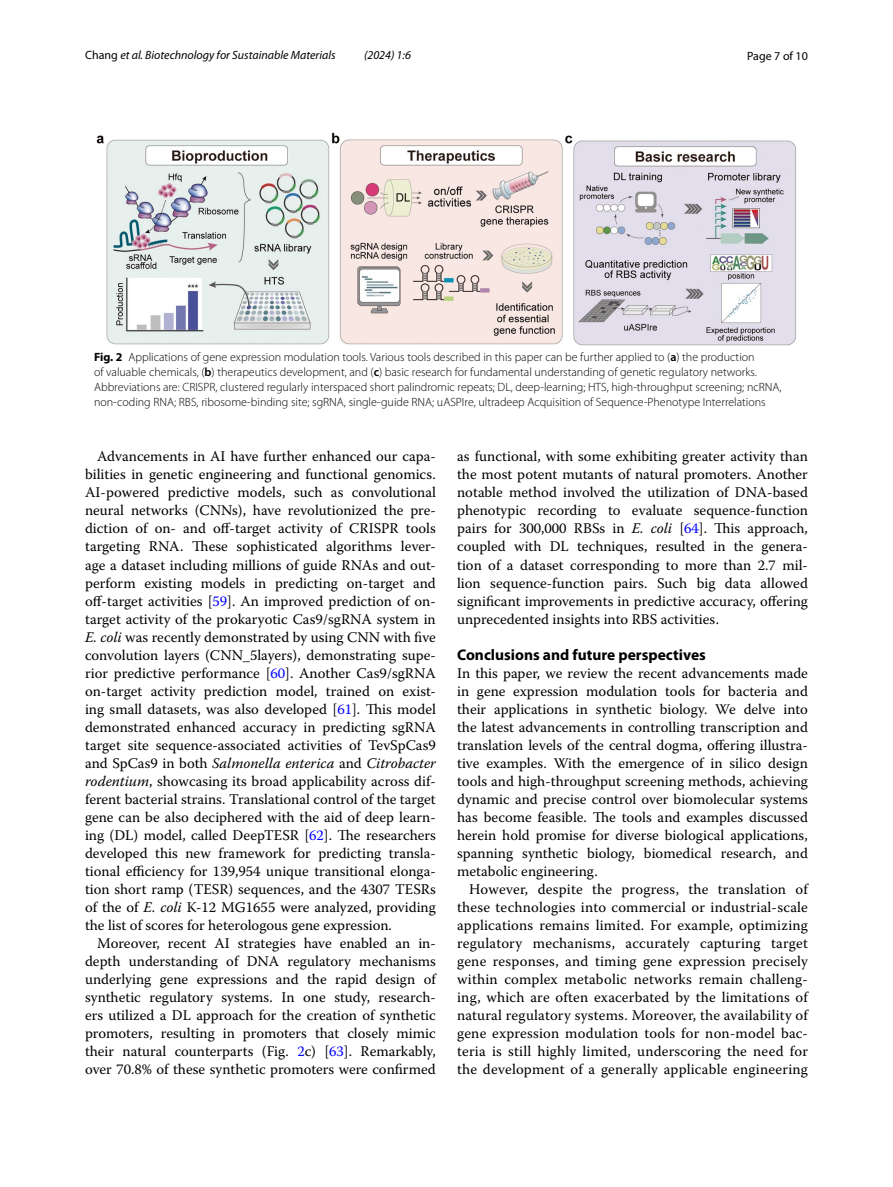
<style>
.page{position:relative;width:893px;height:1187px;background:#fff}
.page>*{position:absolute;margin:0;border:0;box-sizing:border-box;transform-origin:0 0}
.t1{font:700 15.45px "Myriad Pro";color:#000}
.t2{font:14.7px/18px "Warnock Pro";color:#000;text-align:justify}
.t3{font:300 12px/15px "Myriad Pro";color:#000}
.t4{font:italic 12px "Myriad Pro";color:#000}
.t5{font:12px "Myriad Pro";color:#000}
.s1{font-style:normal}
.s2{font-weight:700}
.s3{font-weight:600}
.s4{color:#00f}
.s5{font-style:italic}
</style>
<div class="page">
<img style="left:96px;top:133px;width:700px;height:212px">
<p class="t4" style="left:85px;top:48px;width:252px"><span class="s1">Chang</span> et al. Biotechnology for Sustainable Materials</p>
<p class="t4" style="left:364px;top:48px;width:48px">(2024) 1:6</p>
<p class="t5" style="left:747px;top:48px;width:62px">Page 7 of 10</p>
<p class="t3" style="left:94px;top:349px;width:689px"><span class="s2">Fig. 2</span> Applications of gene expression modulation tools. Various tools described in this paper can be further applied to (<span class="s3">a</span>) the production<br>of valuable chemicals, (<span class="s3">b</span>) therapeutics development, and (<span class="s3">c</span>) basic research for fundamental understanding of genetic regulatory networks.<br>Abbreviations are: CRISPR, clustered regularly interspaced short palindromic repeats; DL, deep-learning; HTS, high-throughput screening; ncRNA, non-coding RNA; RBS, ribosome-binding site; sgRNA, single-guide RNA; uASPIre, ultradeep Acquisition of Sequence-Phenotype Interrelations</p>
<p class="t2" style="left:85px;top:447px;width:352px;text-indent:12px">Advancements in AI have further enhanced our capa&shy;bilities in genetic engineering and functional genomics.<br>AI-powered predictive models, such as convolutional neural networks (CNNs), have revolutionized the pre&shy;diction of on- and off-target activity of CRISPR tools targeting RNA. These sophisticated algorithms lever&shy;age a dataset including millions of guide RNAs and out&shy;perform existing models in predicting on-target and off-target activities [<span class="s4">59</span>]. An improved prediction of on&shy;target activity of the prokaryotic Cas9/sgRNA system in <span class="s5">E. coli</span> was recently demonstrated by using CNN with five convolution layers (CNN_5layers), demonstrating supe&shy;rior predictive performance [<span class="s4">60</span>]. Another Cas9/sgRNA on-target activity prediction model, trained on exist&shy;ing small datasets, was also developed [<span class="s4">61</span>]. This model demonstrated enhanced accuracy in predicting sgRNA target site sequence-associated activities of TevSpCas9 and SpCas9 in both <span class="s5">Salmonella enterica</span> and <span class="s5">Citrobacter rodentium</span>, showcasing its broad applicability across dif&shy;ferent bacterial strains. Translational control of the target gene can be also deciphered with the aid of deep learn&shy;ing (DL) model, called DeepTESR [<span class="s4">62</span>]. The researchers developed this new framework for predicting transla&shy;tional efficiency for 139,954 unique transitional elonga&shy;tion short ramp (TESR) sequences, and the 4307 TESRs of the of <span class="s5">E. coli</span> K-12 MG1655 were analyzed, providing the list of scores for heterologous gene expression.</p>
<p class="t2" style="left:85px;top:933px;width:352px;text-indent:12px">Moreover, recent AI strategies have enabled an in&shy;depth understanding of DNA regulatory mechanisms underlying gene expressions and the rapid design of synthetic regulatory systems. In one study, research&shy;ers utilized a DL approach for the creation of synthetic promoters, resulting in promoters that closely mimic their natural counterparts (Fig. <span class="s4">2</span>c) [<span class="s4">63</span>]. Remarkably, over 70.8% of these synthetic promoters were confirmed</p>
<p class="t2" style="left:457px;top:447px;width:352px">as functional, with some exhibiting greater activity than the most potent mutants of natural promoters. Another notable method involved the utilization of DNA-based phenotypic recording to evaluate sequence-function pairs for 300,000 RBSs in <span class="s5">E. coli</span> [<span class="s4">64</span>]. This approach, coupled with DL techniques, resulted in the genera&shy;tion of a dataset corresponding to more than 2.7 mil&shy;lion sequence-function pairs. Such big data allowed significant improvements in predictive accuracy, offering unprecedented insights into RBS activities.</p>
<p class="t1" style="left:457px;top:644px;width:250px">Conclusions and future perspectives</p>
<p class="t2" style="left:457px;top:663px;width:352px">In this paper, we review the recent advancements made in gene expression modulation tools for bacteria and their applications in synthetic biology. We delve into the latest advancements in controlling transcription and translation levels of the central dogma, offering illustra&shy;tive examples. With the emergence of in silico design tools and high-throughput screening methods, achieving dynamic and precise control over biomolecular systems has become feasible. The tools and examples discussed herein hold promise for diverse biological applications, spanning synthetic biology, biomedical research, and metabolic engineering.</p>
<p class="t2" style="left:457px;top:879px;width:352px;text-indent:12px">However, despite the progress, the translation of these technologies into commercial or industrial-scale applications remains limited. For example, optimizing regulatory mechanisms, accurately capturing target gene responses, and timing gene expression precisely within complex metabolic networks remain challeng&shy;ing, which are often exacerbated by the limitations of natural regulatory systems. Moreover, the availability of gene expression modulation tools for non-model bac&shy;teria is still highly limited, underscoring the need for the development of a generally applicable engineering</p>
</div>
